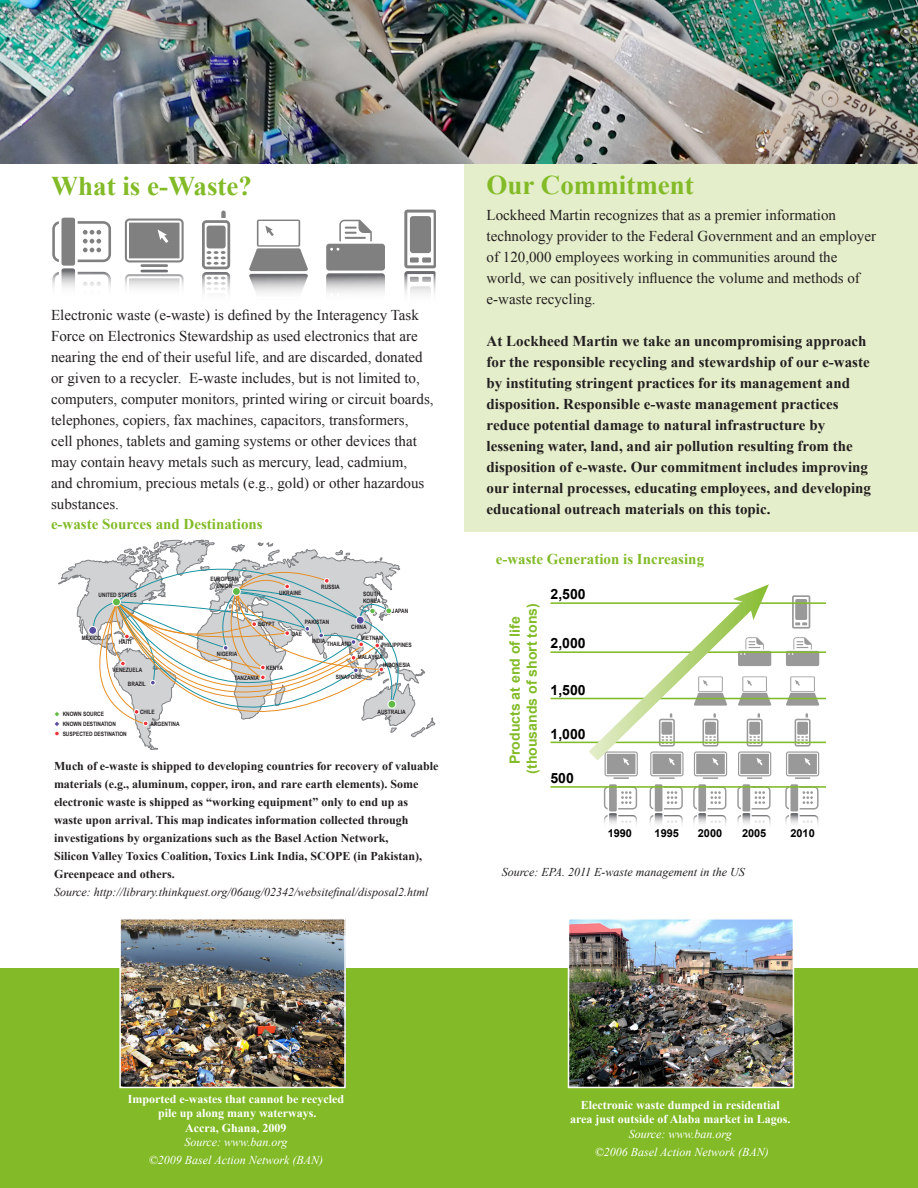
<style>
.page{position:relative;width:918px;height:1188px;background:#fff}
.page>*{position:absolute;margin:0;border:0;box-sizing:border-box;transform-origin:0 0}
.Headline{font:700 27px "Times New Roman";color:#82bb27}
.Body_text{font:15px/21px "Times New Roman";color:#231f20}
.Body_text-2{font:700 15px/21px "Times New Roman";color:#231f20}
.t1{font:700 15px "Times New Roman";color:#82bb27}
.t2{font:700 14.1px/17px "Arial";color:#82bb27;text-align:center}
.t3{font:700 14.1px "Arial";color:#000}
.t4{font:700 12px/18px "Times New Roman";color:#231f20}
.t5{font:700 12px/14.4px "Times New Roman";color:#fff;text-align:center}
.t6{font:italic 12px "Times New Roman";color:#231f20}
.t7{font:italic 12px "Times New Roman";color:#fff}
.t8{font:700 10.95px "Arial";color:#000}
.t9{font:700 6px/9.8px "Arial Narrow";color:#231f20}
.s1{font-weight:400;font-style:italic}
</style>
<div class="page">
<div style="left:464px;top:143px;width:454px;height:388px;background:#e5eecb"></div>
<img style="left:0;top:0;width:918px;height:163px">
<svg style="left:54px;top:539px;width:381px;height:211px"></svg>
<div style="left:369px;top:608px;width:7px;height:6px;border:1px solid #fff;border-radius:50%"></div>
<div style="left:388px;top:700px;width:8px;height:8px;background:#5fbb46;border-radius:50%"></div>
<div style="left:388px;top:700px;width:8px;height:9px;border:1px solid #fff;border-radius:50%"></div>
<hr style="left:141px;top:264px;width:27px;height:3px;background:#808080">
<svg style="left:125px;top:219px;width:59px;height:43px"></svg>
<hr style="left:141px;top:270px;width:27px;height:2px;background:#727376">
<svg style="left:125px;top:274px;width:59px;height:14px"></svg>
<svg style="left:52px;top:221px;width:7px;height:41px"></svg>
<div style="left:61px;top:218px;width:14px;height:48px;background:#808080;border-radius:2px"></div>
<svg style="left:78px;top:221px;width:33px;height:41px"></svg>
<svg style="left:52px;top:268px;width:59px;height:20px"></svg>
<svg style="left:202px;top:211px;width:28px;height:82px"></svg>
<svg style="left:404px;top:210px;width:31px;height:84px"></svg>
<svg style="left:326px;top:220px;width:59px;height:73px"></svg>
<svg style="left:249px;top:220px;width:59px;height:73px"></svg>
<div style="left:609px;top:784px;width:8px;height:27px;background:#999"></div>
<svg style="left:604px;top:788px;width:33px;height:37px"></svg>
<div style="left:655px;top:784px;width:7px;height:27px;background:#999"></div>
<svg style="left:650px;top:788px;width:33px;height:36px"></svg>
<div style="left:698px;top:784px;width:8px;height:27px;background:#999"></div>
<svg style="left:693px;top:788px;width:33px;height:37px"></svg>
<svg style="left:792px;top:595px;width:18px;height:34px"></svg>
<div style="left:743px;top:784px;width:7px;height:27px;background:#999"></div>
<svg style="left:737px;top:788px;width:34px;height:36px"></svg>
<svg style="left:786px;top:637px;width:33px;height:29px"></svg>
<div style="left:790px;top:784px;width:8px;height:27px;background:#999"></div>
<svg style="left:785px;top:788px;width:34px;height:37px"></svg>
<svg style="left:786px;top:713px;width:33px;height:66px"></svg>
<svg style="left:786px;top:676px;width:33px;height:30px"></svg>
<hr style="left:551px;top:602px;width:275px;height:2px;background:#82bb27">
<hr style="left:551px;top:651px;width:275px;height:2px;background:#82bb27">
<hr style="left:551px;top:698px;width:275px;height:1px;background:#82bb27">
<hr style="left:551px;top:742px;width:275px;height:1px;background:#82bb27">
<hr style="left:551px;top:786px;width:275px;height:2px;background:#82bb27">
<svg style="left:575px;top:584px;width:196px;height:195px"></svg>
<div style="left:0;top:969px;width:918px;height:219px;background:#82bb27"></div>
<img style="left:122px;top:921px;width:221px;height:164px">
<div style="left:119px;top:918px;width:227px;height:170px;border:2px solid #fff"></div>
<img style="left:571px;top:921px;width:220px;height:164px">
<div style="left:568px;top:918px;width:226px;height:170px;border:2px solid #fff"></div>
<p class="Headline" style="left:51px;top:167px;width:202px">What is e-Waste?</p>
<p class="Body_text" style="left:51px;top:304px;width:384px">Electronic waste (e-waste) is defined by the Interagency Task Force on Electronics Stewardship as used electronics that are nearing the end of their useful life, and are discarded, donated or given to a recycler. E-waste includes, but is not limited to, computers, computer monitors, printed wiring or circuit boards, telephones, copiers, fax machines, capacitors, transformers, cell phones, tablets and gaming systems or other devices that may contain heavy metals such as mercury, lead, cadmium,<br>and chromium, precious metals (e.g., gold) or other hazardous substances.</p>
<p class="t1" style="left:51px;top:514px;width:213px">e-waste Sources and Destinations</p>
<p class="t9" style="left:99px;top:590px;width:40px">UNITED STATES</p>
<p class="t9" style="left:82px;top:633px;width:21px">MEXICO</p>
<p class="t9" style="left:119px;top:637px;width:14px">HAITI</p>
<p class="t9" style="left:211px;top:575px;width:29px;line-height:7.2px;text-align:center">EUROPEAN<br>UNION</p>
<p class="t9" style="left:279px;top:587px;width:24px">UKRAINE</p>
<p class="t9" style="left:321px;top:582px;width:20px">RUSSIA</p>
<p class="t9" style="left:363px;top:590px;width:19px;line-height:7.2px">SOUTH<br>KOREA</p>
<p class="t9" style="left:258px;top:619px;width:18px">EGYPT</p>
<p class="t9" style="left:392px;top:606px;width:18px">JAPAN</p>
<p class="t9" style="left:381px;top:640px;width:32px">PHILIPPINES</p>
<p class="t9" style="left:305px;top:617px;width:26px">PAKISTAN</p>
<p class="t9" style="left:312px;top:635px;width:15px">INDIA</p>
<p class="t9" style="left:327px;top:638px;width:27px">THAILAND</p>
<p class="t9" style="left:351px;top:622px;width:17px">CHINA</p>
<p class="t9" style="left:292px;top:629px;width:12px">UAE</p>
<p class="t9" style="left:361px;top:633px;width:24px">VIETNAM</p>
<p class="t9" style="left:217px;top:649px;width:22px">NIGERIA</p>
<p class="t9" style="left:358px;top:652px;width:27px">MALAYSIA</p>
<p class="t9" style="left:113px;top:664px;width:31px">VENEZUELA</p>
<p class="t9" style="left:266px;top:662px;width:18px">KENYA</p>
<p class="t9" style="left:383px;top:659px;width:29px">INDONESIA</p>
<p class="t9" style="left:128px;top:678px;width:19px">BRAZIL</p>
<p class="t9" style="left:234px;top:672px;width:26px">TANZANIA</p>
<p class="t9" style="left:336px;top:672px;width:27px">SINAPORE</p>
<p class="t9" style="left:63px;top:709px;width:66px">KNOWN SOURCE<br>KNOWN DESTINATION<br>SUSPECTED DESTINATION</p>
<p class="t9" style="left:140px;top:707px;width:16px">CHILE</p>
<p class="t9" style="left:151px;top:719px;width:31px">ARGENTINA</p>
<p class="t9" style="left:377px;top:706px;width:30px">AUSTRALIA</p>
<p class="t4" style="left:54px;top:757px;width:386px">Much of e-waste is shipped to developing countries for recovery of valuable materials (e.g., aluminum, copper, iron, and rare earth elements). Some electronic waste is shipped as “working equipment” only to end up as waste upon arrival. This map indicates information collected through investigations by organizations such as the Basel Action Network,<br>Silicon Valley Toxics Coalition, Toxics Link India, SCOPE (in Pakistan), Greenpeace and others.</p>
<p class="t6" style="left:54px;top:884px;width:376px">Source: http://library.thinkquest.org/06aug/02342/websitefinal/disposal2.html</p>
<p class="Headline" style="left:487px;top:167px;width:209px">Our Commitment</p>
<p class="Body_text" style="left:487px;top:204px;width:391px">Lockheed Martin recognizes that as a premier information technology provider to the Federal Government and an employer of 120,000 employees working in communities around the world, we can positively influence the volume and methods of e-waste recycling.</p>
<p class="Body_text-2" style="left:487px;top:330px;width:386px">At Lockheed Martin we take an uncompromising approach for the responsible recycling and stewardship of our e-waste by instituting stringent practices for its management and disposition. Responsible e-waste management practices reduce potential damage to natural infrastructure by lessening water, land, and air pollution resulting from the disposition of e-waste. Our commitment includes improving our internal processes, educating employees, and developing educational outreach materials on this topic.</p>
<p class="t1" style="left:496px;top:549px;width:210px">e-waste Generation is Increasing</p>
<p class="t2" style="left:507px;top:774px;width:172px;rotate:-90deg">Products at end of life (thousands of short tons)</p>
<p class="t3" style="left:551px;top:585px;width:37px">2,500</p>
<p class="t3" style="left:551px;top:634px;width:37px">2,000</p>
<p class="t3" style="left:551px;top:680px;width:37px">1,500</p>
<p class="t3" style="left:551px;top:724px;width:37px">1,000</p>
<p class="t3" style="left:551px;top:769px;width:25px">500</p>
<p class="t8" style="left:608px;top:826px;width:26px">1990</p>
<p class="t8" style="left:655px;top:826px;width:26px">1995</p>
<p class="t8" style="left:698px;top:826px;width:26px">2000</p>
<p class="t8" style="left:742px;top:826px;width:26px">2005</p>
<p class="t8" style="left:790px;top:826px;width:26px">2010</p>
<p class="t6" style="left:502px;top:864px;width:245px">Source: EPA. 2011 E-waste management in the US</p>
<p class="t5" style="left:128px;top:1091px;width:218px">Imported e-wastes that cannot be recycled</p>
<p class="t5" style="left:158px;top:1106px;width:160px">pile up along many waterways.</p>
<p class="t5" style="left:185px;top:1120px;width:103px">Accra, Ghana, 2009</p>
<p class="t7" style="left:184px;top:1134px;width:105px">Source: www.ban.org</p>
<p class="t7" style="left:149px;top:1152px;width:176px">©2009 Basel Action Network (BAN)</p>
<p class="t5" style="left:570px;top:1097px;width:222px">Electronic waste dumped in residential area just outside of Alaba market in Lagos.<br><span class="s1">Source: www.ban.org</span></p>
<p class="t7" style="left:595px;top:1143px;width:176px">©2006 Basel Action Network (BAN)</p>
</div>
